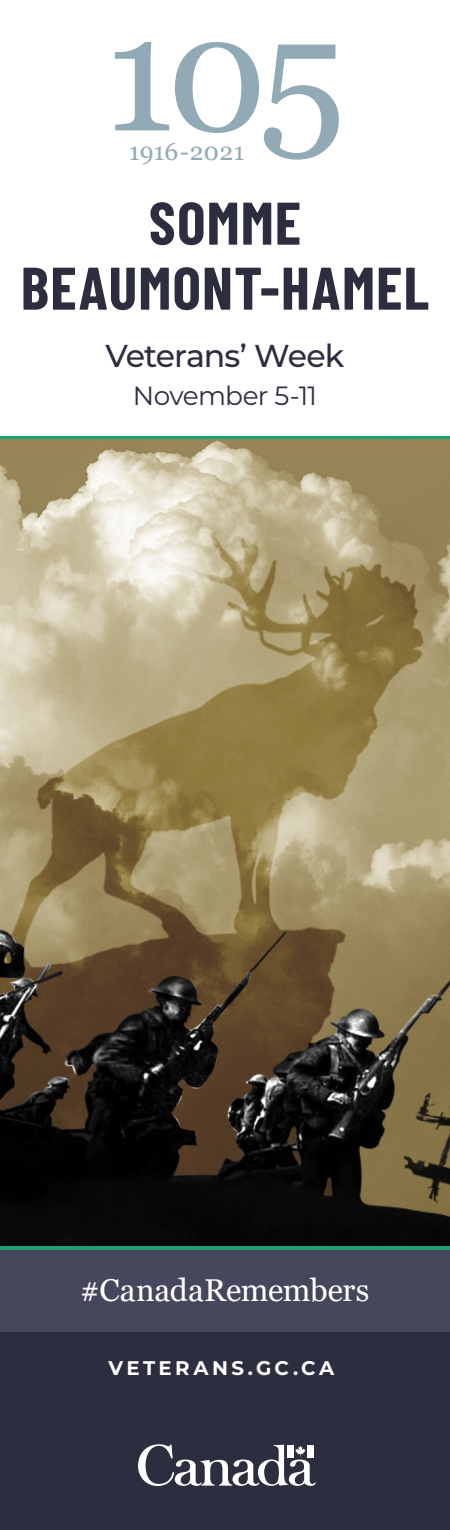
<style>
.page{position:relative;width:450px;height:1530px;background:#fff}
.page>*{position:absolute;margin:0;border:0;box-sizing:border-box;transform-origin:0 0}
.t1{font:164px "Georgia";color:#92aab5}
.t2{font:700 60px "Barlow Condensed";letter-spacing:.02em;color:#2c2e3f}
.t3{font:500 31.75px "Montserrat";letter-spacing:-.035em;color:#2c2d40}
.t4{font:31.5px "Georgia";letter-spacing:-.005em;color:#fff}
.t5{font:26.25px "Montserrat";letter-spacing:-.025em;color:#2c2d40}
.t6{font:24.75px "Georgia";letter-spacing:.01em;color:#92aab5}
.t7{font:700 19.75px "Montserrat";letter-spacing:.175em;color:#fff}
</style>
<div class="page">
<div style="left:0;top:1332px;width:450px;height:198px;background:#2c2e3f"></div>
<div style="left:0;top:1249px;width:450px;height:83px;background:#46475d"></div>
<svg style="left:137px;top:1444px;width:179px;height:43px"></svg>
<div style="left:307px;top:1445px;width:6px;height:12px;background:#fff"></div>
<hr style="left:0;top:1246px;width:450px;height:3px;background:#1da16f">
<svg style="left:0;top:436px;width:450px;height:4px;background:#3b9a69"></svg>
<img style="left:0;top:440px;width:450px;height:806px">
<p class="t1" style="left:104px;top:-25px;width:243px">105</p>
<p class="t6" style="left:129px;top:137px;width:117px">1916-2021</p>
<p class="t2" style="left:149px;top:180px;width:154px">SOMME</p>
<p class="t2" style="left:21px;top:245px;width:410px">BEAUMONT-HAMEL</p>
<p class="t3" style="left:106px;top:333px;width:240px">Veterans’ Week</p>
<p class="t5" style="left:133px;top:377px;width:186px">November 5-11</p>
<p class="t4" style="left:80px;top:1271px;width:291px">#CanadaRemembers</p>
<p class="t7" style="left:108px;top:1354px;width:227px">VETERANS.GC.CA</p>
</div>
